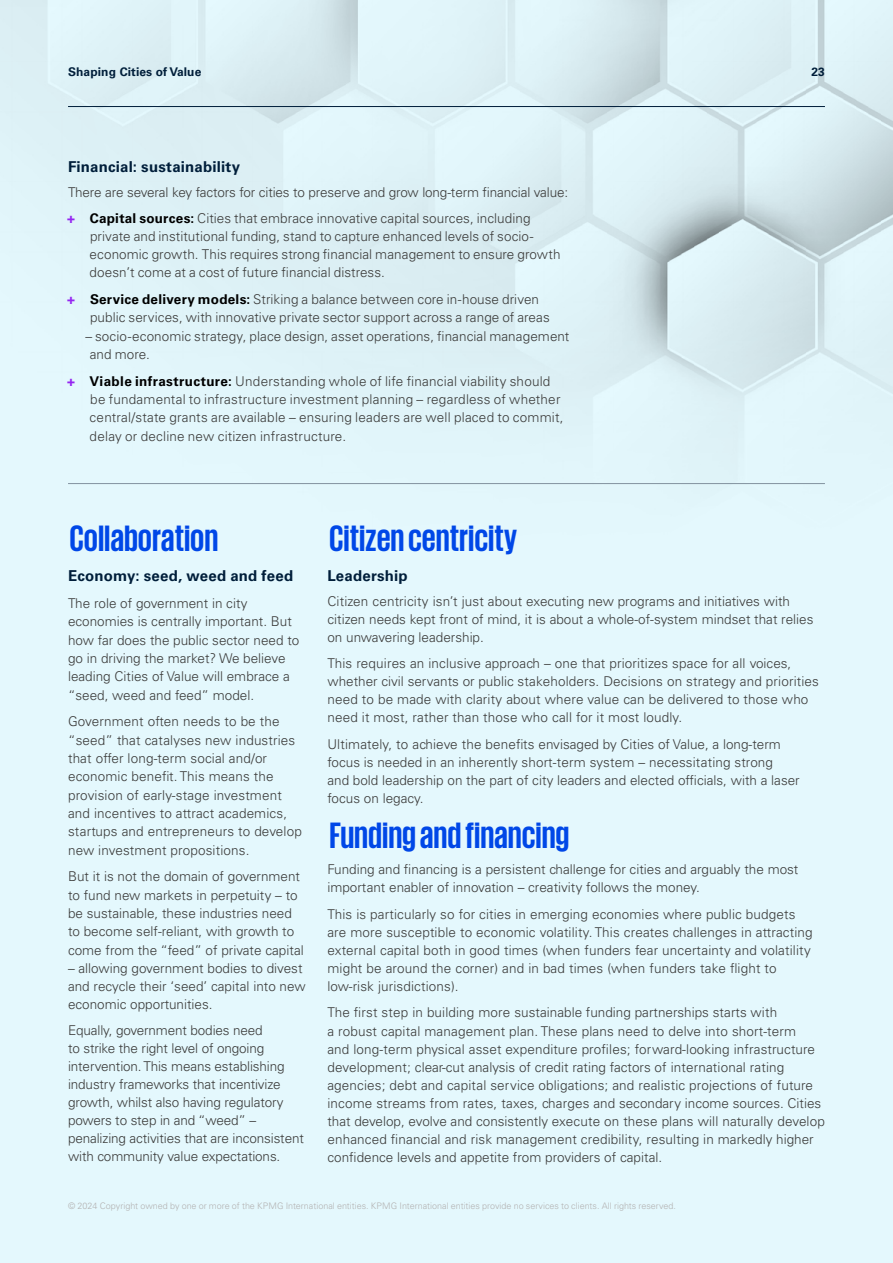
<style>
.page{position:relative;width:893px;height:1263px;background:#fff}
.page>*{position:absolute;margin:0;border:0;box-sizing:border-box;transform-origin:0 0}
.t1{font:700 37.5px "KPMG";color:#0047e7}
.t2{font:700 15px "Univers LT Std";letter-spacing:.015em;color:#001e3a}
.t3{font:300 13.5px/18px "Univers LT Std";letter-spacing:.005em;color:#3c3c3b}
.t4{font:700 12px "Univers LT Std";letter-spacing:.01em;color:#001e3a}
.t5{font:300 9px "Univers LT Std";color:#b3b2b2}
.s1{font-weight:700;color:#9526f1}
.s2{font-weight:700;color:#000}
</style>
<div class="page">
<svg style="left:0;top:0;width:893px;height:314px;background:#daedf2"></svg>
<div style="left:0;top:314px;width:893px;height:949px;background:#e5f9fe"></div>
<hr style="left:68px;top:483px;width:757px;height:1px;background:#82929f">
<hr style="left:68px;top:106px;width:757px;height:1px;background:#001e3a">
<p class="t4" style="left:68px;top:65px;width:135px">Shaping Cities of Value</p>
<p class="t4" style="left:811px;top:65px;width:15px">23</p>
<p class="t2" style="left:68px;top:158px;width:174px">Financial: sustainability</p>
<p class="t3" style="left:67px;top:179px;width:502px;line-height:26.5px">There are several key factors for cities to preserve and grow long-term financial value: <span class="s1">+</span> <span class="s2">Capital sources:</span> Cities that embrace innovative capital sources, including</p>
<p class="t3" style="left:90px;top:228px;width:473px">private and institutional funding, stand to capture enhanced levels of socio&shy;economic growth. This requires strong financial management to ensure growth doesn’t come at a cost of future financial distress.</p>
<p class="t3" style="left:90px;top:290px;width:461px;text-indent:-23px"><span class="s1">+</span> <span class="s2">Service delivery models:</span> Striking a balance between core in-house driven public services, with innovative private sector support across a range of areas</p>
<p class="t3" style="left:90px;top:327px;width:481px;text-indent:-4px">– socio-economic strategy, place design, asset operations, financial management and more.</p>
<p class="t3" style="left:90px;top:372px;width:475px;text-indent:-22px"><span class="s1">+</span> <span class="s2">Viable infrastructure:</span> Understanding whole of life financial viability should be fundamental to infrastructure investment planning – regardless of whether central/state grants are available – ensuring leaders are well placed to commit, delay or decline new citizen infrastructure.</p>
<h1 class="t1" style="left:70px;top:519px;width:150px">Collaboration</h1>
<p class="t2" style="left:68px;top:567px;width:227px">Economy: seed, weed and feed</p>
<p class="t3" style="left:68px;top:594px;width:233px">The role of government in city economies is centrally important. But how far does the public sector need to go in driving the market? We believe leading Cities of Value will embrace a “seed, weed and feed” model.</p>
<p class="t3" style="left:68px;top:712px;width:235px">Government often needs to be the “seed” that catalyses new industries that offer long-term social and/or economic benefit. This means the provision of early-stage investment and incentives to attract academics, startups and entrepreneurs to develop new investment propositions.</p>
<p class="t3" style="left:68px;top:867px;width:237px">But it is not the domain of government to fund new markets in perpetuity – to be sustainable, these industries need to become self-reliant, with growth to come from the “feed” of private capital</p>
<p class="t3" style="left:68px;top:959px;width:239px">– allowing government bodies to divest and recycle their ‘seed’ capital into new economic opportunities.</p>
<p class="t3" style="left:68px;top:1021px;width:237px">Equally, government bodies need<br>to strike the right level of ongoing intervention. This means establishing industry frameworks that incentivize growth, whilst also having regulatory powers to step in and “weed” – penalizing activities that are inconsistent with community value expectations.</p>
<h1 class="t1" style="left:329px;top:519px;width:190px">Citizen centricity</h1>
<p class="t2" style="left:327px;top:567px;width:82px">Leadership</p>
<p class="t3" style="left:327px;top:592px;width:488px">Citizen centricity isn’t just about executing new programs and initiatives with citizen needs kept front of mind, it is about a whole-of-system mindset that relies on unwavering leadership.</p>
<p class="t3" style="left:327px;top:654px;width:493px">This requires an inclusive approach – one that prioritizes space for all voices, whether civil servants or public stakeholders. Decisions on strategy and priorities need to be made with clarity about where value can be delivered to those who need it most, rather than those who call for it most loudly.</p>
<p class="t3" style="left:327px;top:735px;width:474px">Ultimately, to achieve the benefits envisaged by Cities of Value, a long-term focus is needed in an inherently short-term system – necessitating strong<br>and bold leadership on the part of city leaders and elected officials, with a laser focus on legacy.</p>
<h1 class="t1" style="left:329px;top:816px;width:242px">Funding and financing</h1>
<p class="t3" style="left:327px;top:861px;width:472px">Funding and financing is a persistent challenge for cities and arguably the most important enabler of innovation – creativity follows the money.</p>
<p class="t3" style="left:327px;top:905px;width:487px">This is particularly so for cities in emerging economies where public budgets are more susceptible to economic volatility. This creates challenges in attracting external capital both in good times (when funders fear uncertainty and volatility might be around the corner) and in bad times (when funders take flight to low-risk jurisdictions).</p>
<p class="t3" style="left:327px;top:1004px;width:499px">The first step in building more sustainable funding partnerships starts with<br>a robust capital management plan. These plans need to delve into short-term<br>and long-term physical asset expenditure profiles; forward-looking infrastructure development; clear-cut analysis of credit rating factors of international rating agencies; debt and capital service obligations; and realistic projections of future income streams from rates, taxes, charges and secondary income sources. Cities that develop, evolve and consistently execute on these plans will naturally develop enhanced financial and risk management credibility, resulting in markedly higher confidence levels and appetite from providers of capital.</p>
<p class="t5" style="left:68px;top:1200px;width:610px">© 2024 Copyright owned by one or more of the KPMG International entities. KPMG International entities provide no services to clients. All rights reserved.</p>
</div>
